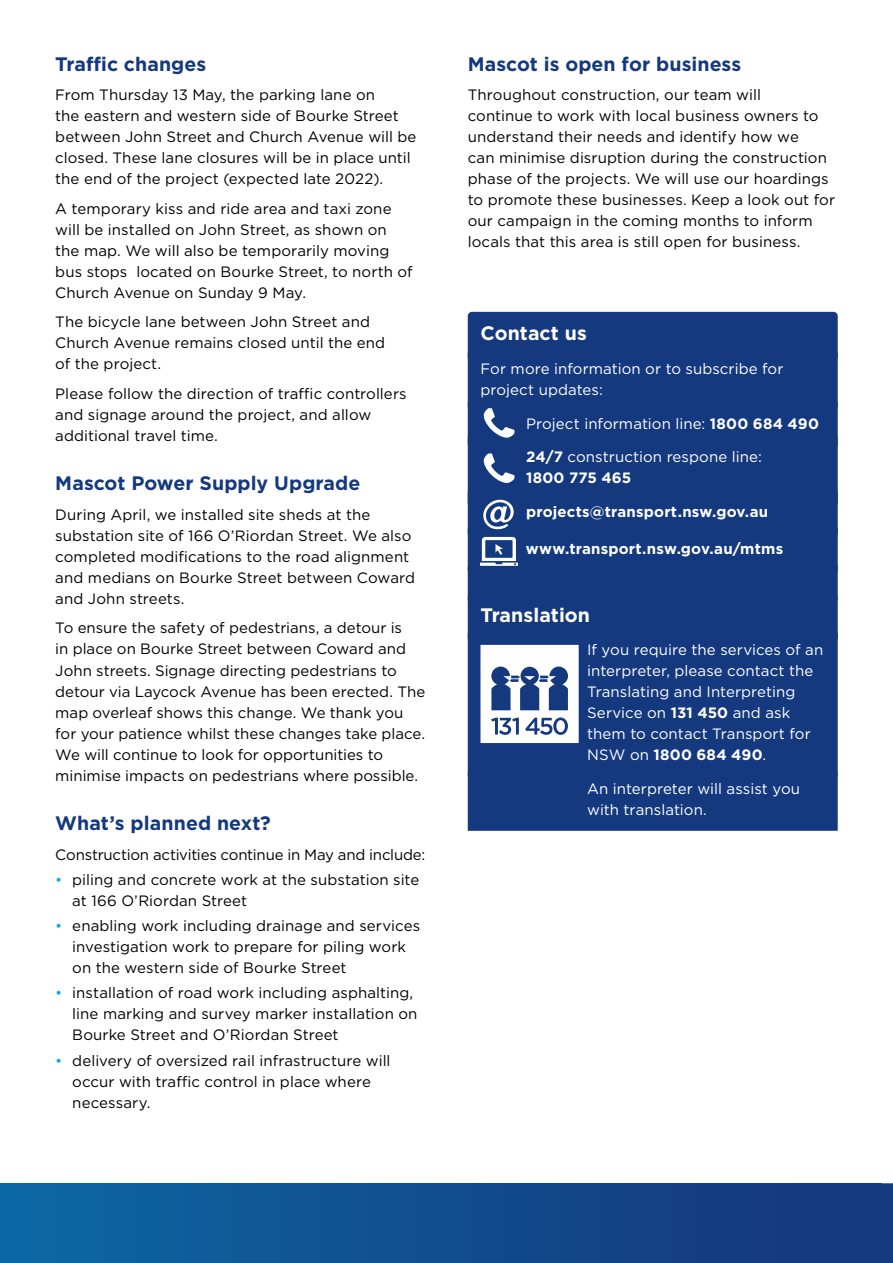
<style>
.page{position:relative;width:893px;height:1263px;background:#fff}
.page>*{position:absolute;margin:0;border:0;box-sizing:border-box;transform-origin:0 0}
.t1{font:700 19.5px "Gotham";letter-spacing:.005em;color:#15397f}
.t2{font:700 19.5px "Gotham";letter-spacing:.005em;color:#fff}
.Body{font:15px/21px "Gotham";letter-spacing:.005em;color:#000}
.t3{font:15px/21px "Gotham";letter-spacing:.005em;color:#fff}
.t4{font:700 15px "Gotham";letter-spacing:.015em;color:#fff}
.Body-2{font:15px "Gotham";letter-spacing:-.015em;color:#000}
.s1{color:#0baae2}
.s2{font-weight:700}
</style>
<div class="page">
<div style="left:468px;top:312px;width:370px;height:49px;background:#15397f;border-radius:4px"></div>
<div style="left:468px;top:349px;width:370px;height:62px;background:#15397f;border-radius:4px"></div>
<div style="left:468px;top:525px;width:370px;height:49px;background:#15397f;border-radius:4px"></div>
<div style="left:468px;top:563px;width:370px;height:40px;background:#15397f;border-radius:4px"></div>
<div style="left:468px;top:593px;width:370px;height:49px;background:#15397f;border-radius:4px"></div>
<div style="left:468px;top:630px;width:370px;height:139px;background:#15397f"></div>
<div style="left:468px;top:769px;width:370px;height:62px;background:#15397f"></div>
<div style="left:468px;top:408px;width:370px;height:121px;background:#15397f"></div>
<svg style="left:480px;top:537px;width:37px;height:29px"></svg>
<svg style="left:480px;top:645px;width:99px;height:98px"></svg>
<svg style="left:881px;top:1183px;width:12px;height:80px"></svg>
<div style="left:0;top:1183px;width:881px;height:80px;background:linear-gradient(to right,#0c67a4,#16357b)"></div>
<h2 class="t1" style="left:55px;top:51px;width:152px">Traffic changes</h2>
<p class="Body" style="left:55px;top:84px;width:363px">From Thursday 13 May, the parking lane on<br>the eastern and western side of Bourke Street between John Street and Church Avenue will be closed. These lane closures will be in place until the end of the project (expected late 2022).</p>
<p class="Body" style="left:55px;top:198px;width:359px">A temporary kiss and ride area and taxi zone will be installed on John Street, as shown on the map. We will also be temporarily moving bus stops located on Bourke Street, to north of Church Avenue on Sunday 9 May.</p>
<p class="Body" style="left:55px;top:311px;width:331px">The bicycle lane between John Street and<br>Church Avenue remains closed until the end of the project.</p>
<p class="Body" style="left:55px;top:383px;width:353px">Please follow the direction of traffic controllers and signage around the project, and allow additional travel time.</p>
<h2 class="t1" style="left:55px;top:471px;width:307px">Mascot Power Supply Upgrade</h2>
<p class="Body" style="left:55px;top:504px;width:361px">During April, we installed site sheds at the substation site of 166 O’Riordan Street. We also completed modifications to the road alignment and medians on Bourke Street between Coward and John streets.</p>
<p class="Body" style="left:55px;top:617px;width:371px">To ensure the safety of pedestrians, a detour is<br>in place on Bourke Street between Coward and John streets. Signage directing pedestrians to detour via Laycock Avenue has been erected. The map overleaf shows this change. We thank you for your patience whilst these changes take place.<br>We will continue to look for opportunities to minimise impacts on pedestrians where possible.</p>
<h2 class="t1" style="left:55px;top:810px;width:217px">What’s planned next?</h2>
<p class="Body-2" style="left:55px;top:845px;width:371px">Construction activities continue in May and include:</p>
<p class="Body" style="left:72px;top:869px;width:348px;text-indent:-17px"><span class="s1">•</span> piling and concrete work at the substation site at 166 O’Riordan Street</p>
<p class="Body" style="left:72px;top:915px;width:349px;text-indent:-17px"><span class="s1">•</span> enabling work including drainage and services investigation work to prepare for piling work on the western side of Bourke Street</p>
<p class="Body" style="left:72px;top:982px;width:347px;text-indent:-17px"><span class="s1">•</span> installation of road work including asphalting, line marking and survey marker installation on<br>Bourke Street and O’Riordan Street</p>
<p class="Body" style="left:72px;top:1049px;width:320px;text-indent:-17px"><span class="s1">•</span> delivery of oversized rail infrastructure will occur with traffic control in place where necessary.</p>
<h2 class="t1" style="left:468px;top:51px;width:275px">Mascot is open for business</h2>
<p class="Body" style="left:468px;top:84px;width:369px">Throughout construction, our team will<br>continue to work with local business owners to understand their needs and identify how we<br>can minimise disruption during the construction phase of the projects. We will use our hoardings to promote these businesses. Keep a look out for our campaign in the coming months to inform locals that this area is still open for business.</p>
<h1 class="t2" style="left:480px;top:320px;width:108px">Contact us</h1>
<p class="t3" style="left:480px;top:358px;width:304px">For more information or to subscribe for project updates:</p>
<p class="t3" style="left:526px;top:413px;width:294px">Project information line: <span class="s2">1800 684 490</span></p>
<p class="t3" style="left:526px;top:446px;width:237px"><span class="s2">24/7</span> construction respone line:<br><span class="s2">1800 775 465</span></p>
<p class="t4" style="left:526px;top:502px;width:243px">projects@transport.nsw.gov.au</p>
<p class="t4" style="left:526px;top:539px;width:259px">www.transport.nsw.gov.au/mtms</p>
<h1 class="t2" style="left:480px;top:602px;width:111px">Translation</h1>
<p class="t3" style="left:587px;top:639px;width:238px">If you require the services of an interpreter, please contact the<br>Translating and Interpreting<br>Service on <span class="s2">131 450</span> and ask them to contact Transport for<br>NSW on <span class="s2">1800 684 490</span>.</p>
<p class="t3" style="left:587px;top:778px;width:214px">An interpreter will assist you with translation.</p>
</div>
